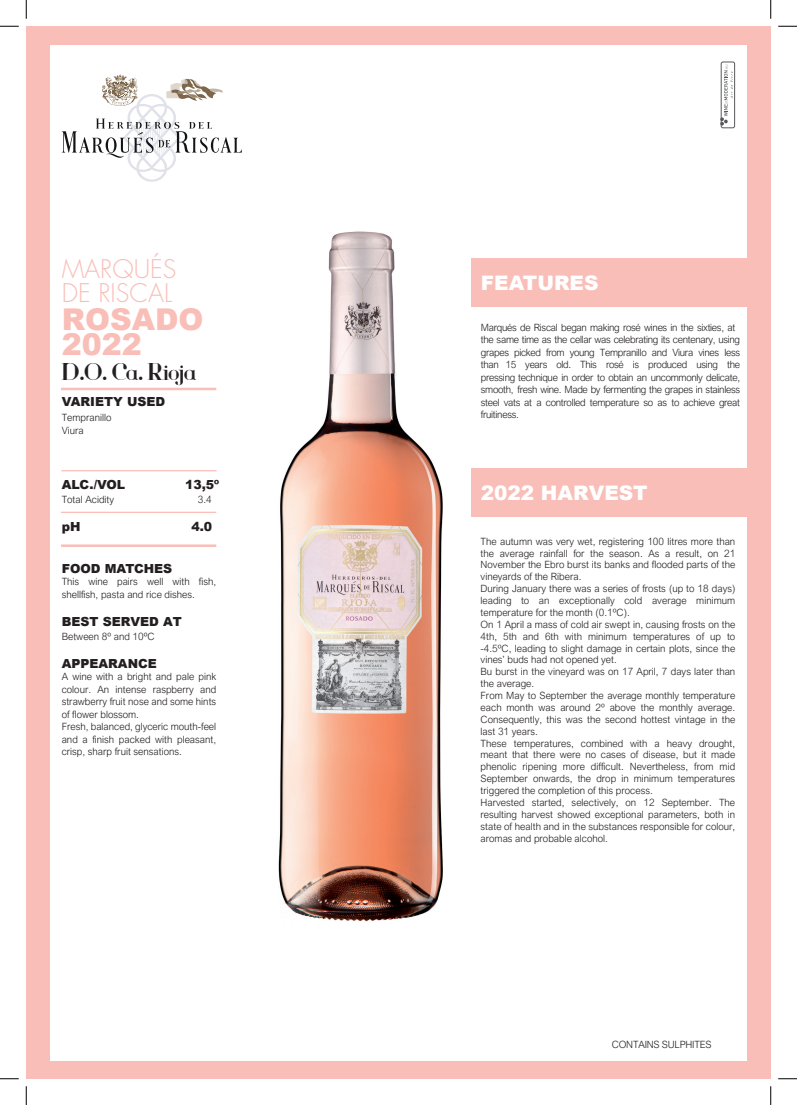
<style>
.page{position:relative;width:797px;height:1105px;background:#fff}
.page>*{position:absolute;margin:0;border:0;box-sizing:border-box;transform-origin:0 0}
.t1{font:900 30px/25px "Arial";color:#f9beb7}
.t2{font:300 25px/24px "Futura";color:#f9beb7}
.t3{font:25px "Voor";letter-spacing:-.03em;color:#231f20}
.t4{font:900 20px "Arial";color:#fff}
.t5{font:900 12.5px "Arial";color:#231f20}
.t6{font:300 10px/11.9px "Arial Nova";color:#231f20}
.t7{font:300 10px/12.5px "Arial Nova";letter-spacing:-.03em;color:#231f20}
.t8{font:300 10px "Arial Nova";letter-spacing:-.02em;color:#231f20}
</style>
<div class="page">
<div style="left:26px;top:26px;width:744px;height:1053px;background:#f9beb7"></div>
<div style="left:50px;top:45px;width:696px;height:1015px;background:#fff"></div>
<div style="left:721px;top:62px;width:14px;height:66px;border:1px solid #57585a;border-radius:2px"></div>
<svg style="left:720px;top:65px;width:12px;height:61px"></svg>
<hr style="left:61px;top:388px;width:155px;height:2px;background:#f9beb7">
<hr style="left:61px;top:544px;width:155px;height:3px;background:#f9beb7">
<hr style="left:61px;top:470px;width:156px;height:1px;background:#f9beb7">
<hr style="left:61px;top:512px;width:155px;height:1px;background:#f9beb7">
<img style="left:278px;top:231px;width:165px;height:691px">
<div style="left:471px;top:258px;width:299px;height:49px;background:#f9beb7"></div>
<svg style="left:62px;top:74px;width:180px;height:108px"></svg>
<div style="left:471px;top:468px;width:299px;height:49px;background:#f9beb7"></div>
<svg style="left:0;top:25px;width:19px;height:2px"></svg>
<svg style="left:778px;top:25px;width:19px;height:2px"></svg>
<svg style="left:0;top:1078px;width:19px;height:1px"></svg>
<svg style="left:778px;top:1078px;width:19px;height:1px"></svg>
<svg style="left:25px;top:0;width:2px;height:19px"></svg>
<svg style="left:25px;top:1086px;width:2px;height:19px"></svg>
<svg style="left:770px;top:0;width:1px;height:19px"></svg>
<svg style="left:770px;top:1086px;width:1px;height:19px"></svg>
<h2 class="t2" style="left:62px;top:257px;width:116px">MARQUÉS<br>DE RISCAL</h2>
<h1 class="t1" style="left:62px;top:306px;width:143px">ROSADO<br>2022</h1>
<h2 class="t3" style="left:62px;top:357px;width:136px">D.O. Ca. Rioja</h2>
<p class="t5" style="left:62px;top:393px;width:105px">VARIETY USED</p>
<p class="t6" style="left:62px;top:410px;width:51px;line-height:13.5px">Tempranillo<br>Viura</p>
<p class="t5" style="left:62px;top:476px;width:65px">ALC./VOL</p>
<p class="t5" style="left:185px;top:476px;width:36px">13,5º</p>
<p class="t6" style="left:62px;top:493px;width:54px">Total Acidity</p>
<p class="t6" style="left:198px;top:493px;width:15px">3.4</p>
<p class="t5" style="left:62px;top:517px;width:20px">pH</p>
<p class="t5" style="left:191px;top:517px;width:22px">4.0</p>
<p class="t5" style="left:62px;top:559px;width:112px">FOOD MATCHES</p>
<p class="t6" style="left:62px;top:576px;width:156px;line-height:12.5px">This wine pairs well with fish, shellfish, pasta and rice dishes.</p>
<p class="t5" style="left:62px;top:612px;width:122px">BEST SERVED AT</p>
<p class="t6" style="left:62px;top:630px;width:94px">Between 8º and 10ºC</p>
<p class="t5" style="left:62px;top:654px;width:97px">APPEARANCE</p>
<p class="t6" style="left:62px;top:671px;width:156px;line-height:12.5px">A wine with a bright and pale pink colour. An intense raspberry and strawberry fruit nose and some hints of flower blossom.<br>Fresh, balanced, glyceric mouth-feel and a finish packed with pleasant, crisp, sharp fruit sensations.</p>
<h3 class="t4" style="left:481px;top:268px;width:119px">FEATURES</h3>
<p class="t7" style="left:481px;top:321px;width:261px">Marqués de Riscal began making rosé wines in the sixties, at the same time as the cellar was celebrating its centenary, using grapes picked from young Tempranillo and Viura vines less than 15 years old. This rosé is produced using the pressing technique in order to obtain an uncommonly delicate, smooth, fresh wine. Made by fermenting the grapes in stainless steel vats at a controlled temperature so as to achieve great fruitiness.</p>
<h3 class="t4" style="left:481px;top:478px;width:168px">2022 HARVEST</h3>
<p class="t6" style="left:480px;top:535px;width:256px">The autumn was very wet, registering 100 litres more than the average rainfall for the season. As a result, on 21<br>November the Ebro burst its banks and flooded parts of the vineyards of the Ribera.<br>During January there was a series of frosts (up to 18 days) leading to an exceptionally cold average minimum temperature for the month (0.1ºC).<br>On 1 April a mass of cold air swept in, causing frosts on the 4th, 5th and 6th with minimum temperatures of up to -4.5ºC, leading to slight damage in certain plots, since the vines’ buds had not opened yet.<br>Bu burst in the vineyard was on 17 April, 7 days later than the average.<br>From May to September the average monthly temperature each month was around 2º above the monthly average.<br>Consequently, this was the second hottest vintage in the last 31 years.<br>These temperatures, combined with a heavy drought, meant that there were no cases of disease, but it made phenolic ripening more difficult. Nevertheless, from mid September onwards, the drop in minimum temperatures triggered the completion of this process.<br>Harvested started, selectively, on 12 September. The resulting harvest showed exceptional parameters, both in state of health and in the substances responsible for colour, aromas and probable alcohol.</p>
<p class="t8" style="left:612px;top:1039px;width:101px">CONTAINS SULPHITES</p>
</div>
